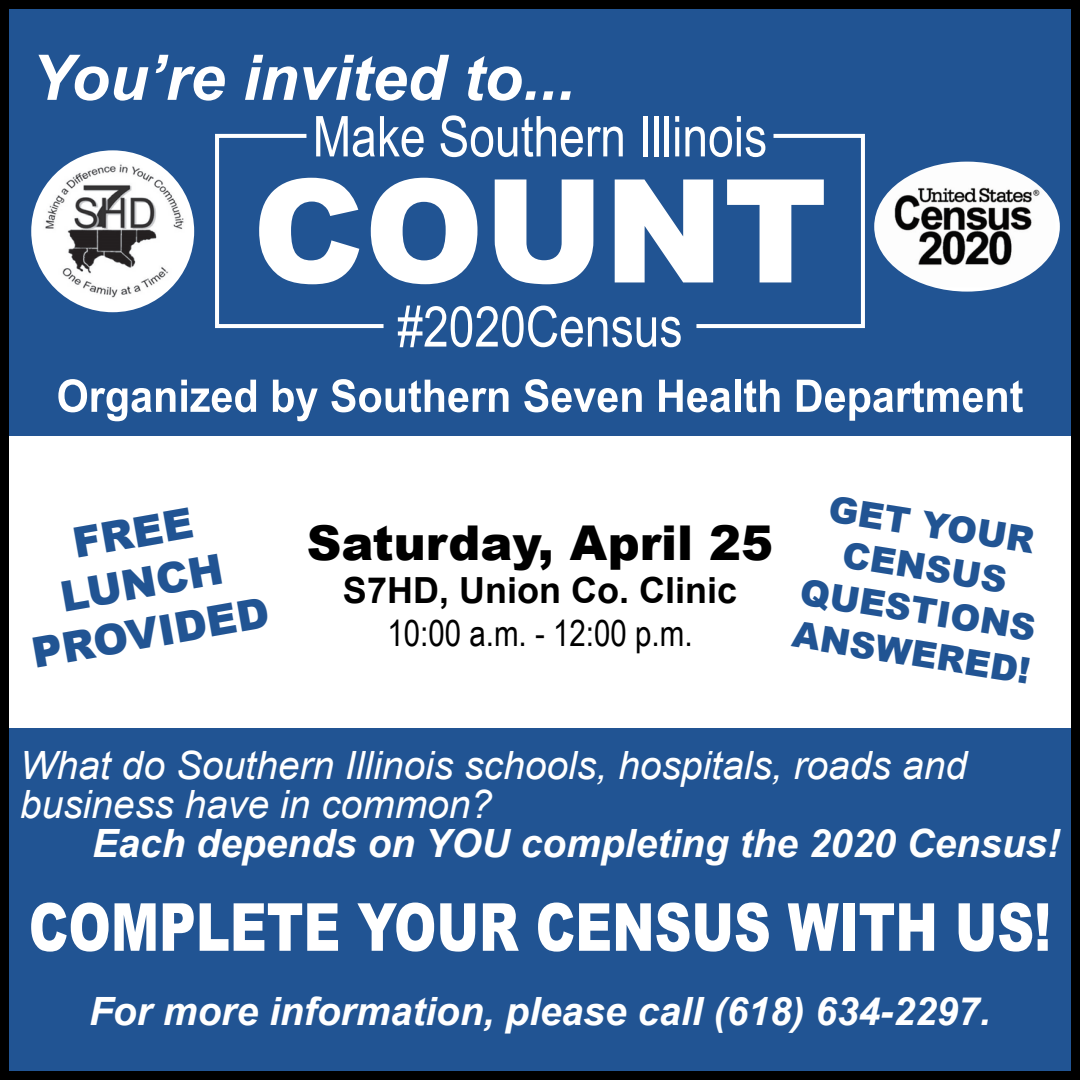
<style>
.page{position:relative;width:1080px;height:1080px;background:#215493}
.page>*{position:absolute;margin:0;border:0;box-sizing:border-box;transform-origin:0 0}
.t1{font:900 144px "Arial";color:#fff}
.t2{font:900 66.3px "Arial";color:#fff;scale:.77 1}
.t3{font:italic 700 63px "Arial";color:#fff}
.t4{font:56.4px "Arial Narrow";color:#fff}
.t5{font:900 48px "Arial";color:#000}
.t6{font:700 45px "Arial Narrow";color:#fff;scale:1.12 1}
.t7{font:900 42px/50.4px "Arial";color:#215493;text-align:center}
.t8{font:italic 700 39px "Arial";color:#fff}
.t9{font:italic 39px/39px "Arial";color:#fff}
.t10{font:700 36px/43.2px "Arial";color:#000;text-align:center}
.t11{font:900 36px/43.2px "Arial";color:#215493;text-align:center}
.s1{font-family:"Arial Narrow";font-weight:400}
</style>
<div class="page">
<div style="left:0;top:436px;width:1080px;height:291px;background:#fff"></div>
<svg style="left:215px;top:133px;width:169px;height:196px"></svg>
<svg style="left:696px;top:133px;width:169px;height:196px"></svg>
<div style="left:0;top:0;width:1080px;height:1080px;border:9px solid #000"></div>
<img style="left:874px;top:162px;width:186px;height:130px">
<img style="left:31px;top:150px;width:163px;height:162px;border-radius:81px">
<p class="t3" style="left:31px;top:36px;width:545px">You’re invited to...</p>
<p class="t4" style="left:313px;top:95px;width:456px">Make Southern Illinois</p>
<p class="t1" style="left:252px;top:127px;width:577px">COUNT</p>
<p class="t4" style="left:397px;top:285px;width:287px">#2020Census</p>
<p class="t6" style="left:57px;top:362px;width:865px">Organized by Southern Seven Health Department</p>
<p class="t7" style="left:69px;top:517px;width:123px;rotate:-10deg">FREE</p>
<p class="t7" style="left:19px;top:577px;width:242px;rotate:-10deg">LUNCH<br>PROVIDED</p>
<p class="t5" style="left:307px;top:508px;width:468px">Saturday, April 25</p>
<p class="t10" style="left:343px;top:569px;width:396px">S7HD, Union Co. Clinic<br><span class="s1">10:00 a.m. - 12:00 p.m.</span></p>
<p class="t11" style="left:817px;top:483px;width:241px;rotate:9deg">GET YOUR<br>CENSUS<br>QUESTIONS<br>ANSWERED!</p>
<p class="t9" style="left:20px;top:746px;width:949px">What do Southern Illinois schools, hospitals, roads and business have in common?</p>
<p class="t8" style="left:92px;top:817px;width:970px">Each depends on YOU completing the 2020 Census!</p>
<p class="t2" style="left:29px;top:879px;width:1329px">COMPLETE YOUR CENSUS WITH US!</p>
<p class="t8" style="left:89px;top:986px;width:903px">For more information, please call (618) 634-2297.</p>
</div>
